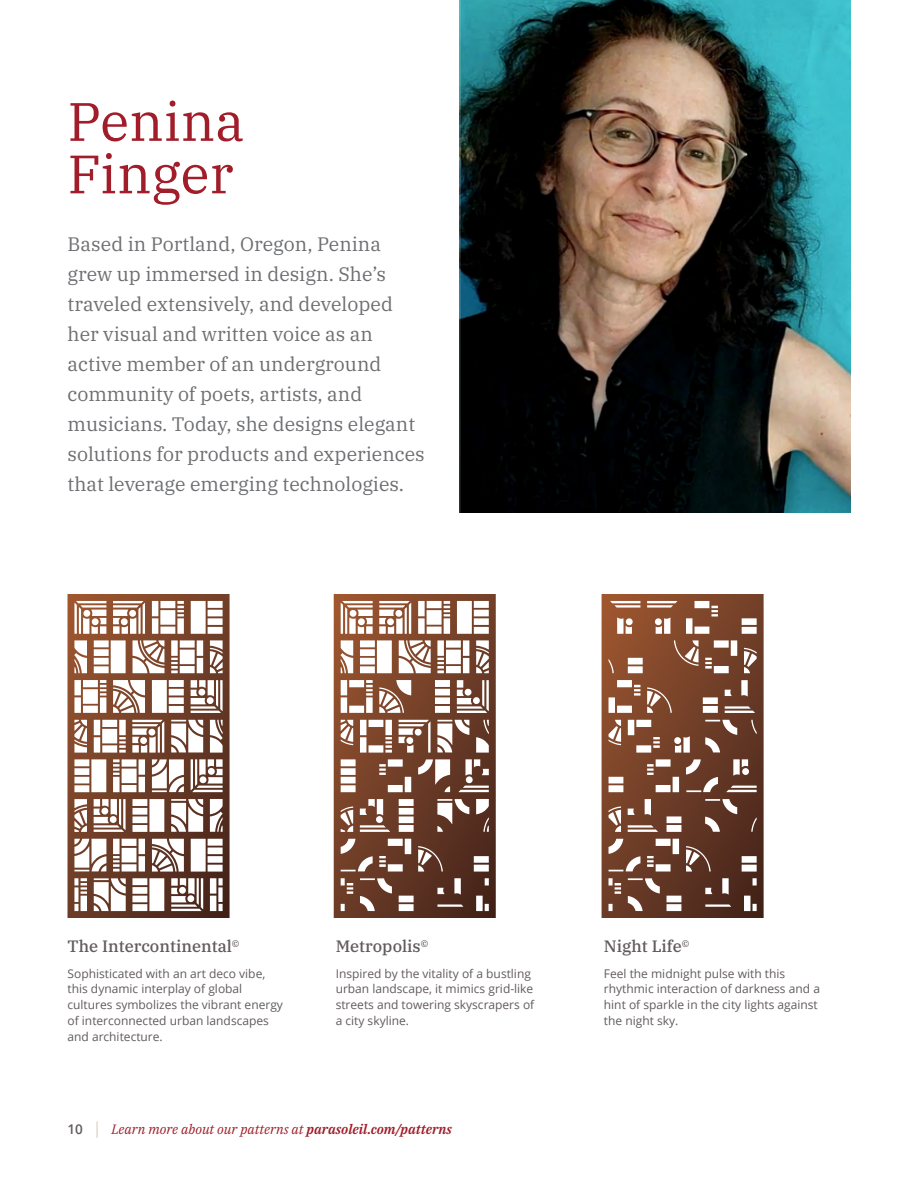
<style>
.page{position:relative;width:918px;height:1188px;background:#fff}
.page>*{position:absolute;margin:0;border:0;box-sizing:border-box;transform-origin:0 0}
.t1{font:54px/52.5px "IBM Plex Serif";color:#a01d29}
.t2{font:19.5px/30px "IBM Plex Serif";color:#6d6e71}
.t3{font:500 16.5px "IBM Plex Serif";color:#625b5d}
.t4{font:italic 13.5px "IBM Plex Serif";color:#a01d29}
.t5{font:12px/15.8px "Open Sans";color:#625b5d}
.s1{font-family:"Open Sans";font-weight:600;font-style:normal;color:#625b5d}
.s2{font-family:"Open Sans";font-style:normal;font-size:16.2px;color:#d1c7b5}
.s3{font-weight:600}
</style>
<div class="page">
<img style="left:459px;top:0;width:391px;height:513px">
<svg style="left:68px;top:594px;width:162px;height:324px"></svg>
<svg style="left:602px;top:594px;width:162px;height:324px;background:#845a47"></svg>
<svg style="left:334px;top:594px;width:162px;height:324px"></svg>
<h1 class="t1" style="left:68px;top:91px;width:179px">Penina<br>Finger</h1>
<p class="t2" style="left:68px;top:227px;width:359px">Based in Portland, Oregon, Penina grew up immersed in design. She’s traveled extensively, and developed her visual and written voice as an active member of an underground community of poets, artists, and musicians. Today, she designs elegant solutions for products and experiences that leverage emerging technologies.</p>
<h3 class="t3" style="left:68px;top:933px;width:174px">The Intercontinental<sup>©</sup></h3>
<p class="t5" style="left:68px;top:965px;width:217px">Sophisticated with an art deco vibe, this dynamic interplay of global cultures symbolizes the vibrant energy of interconnected urban landscapes and architecture.</p>
<h3 class="t3" style="left:336px;top:933px;width:94px">Metropolis<sup>©</sup></h3>
<p class="t5" style="left:336px;top:965px;width:200px">Inspired by the vitality of a bustling urban landscape, it mimics grid-like streets and towering skyscrapers of a city skyline.</p>
<p class="t4" style="left:68px;top:1119px;width:386px"><span class="s1">10</span> <span class="s2">|</span> Learn more about our patterns at <span class="s3">parasoleil.com/patterns</span></p>
<h3 class="t3" style="left:604px;top:933px;width:87px">Night Life<sup>©</sup></h3>
<p class="t5" style="left:604px;top:965px;width:218px">Feel the midnight pulse with this rhythmic interaction of darkness and a hint of sparkle in the city lights against the night sky.</p>
</div>
